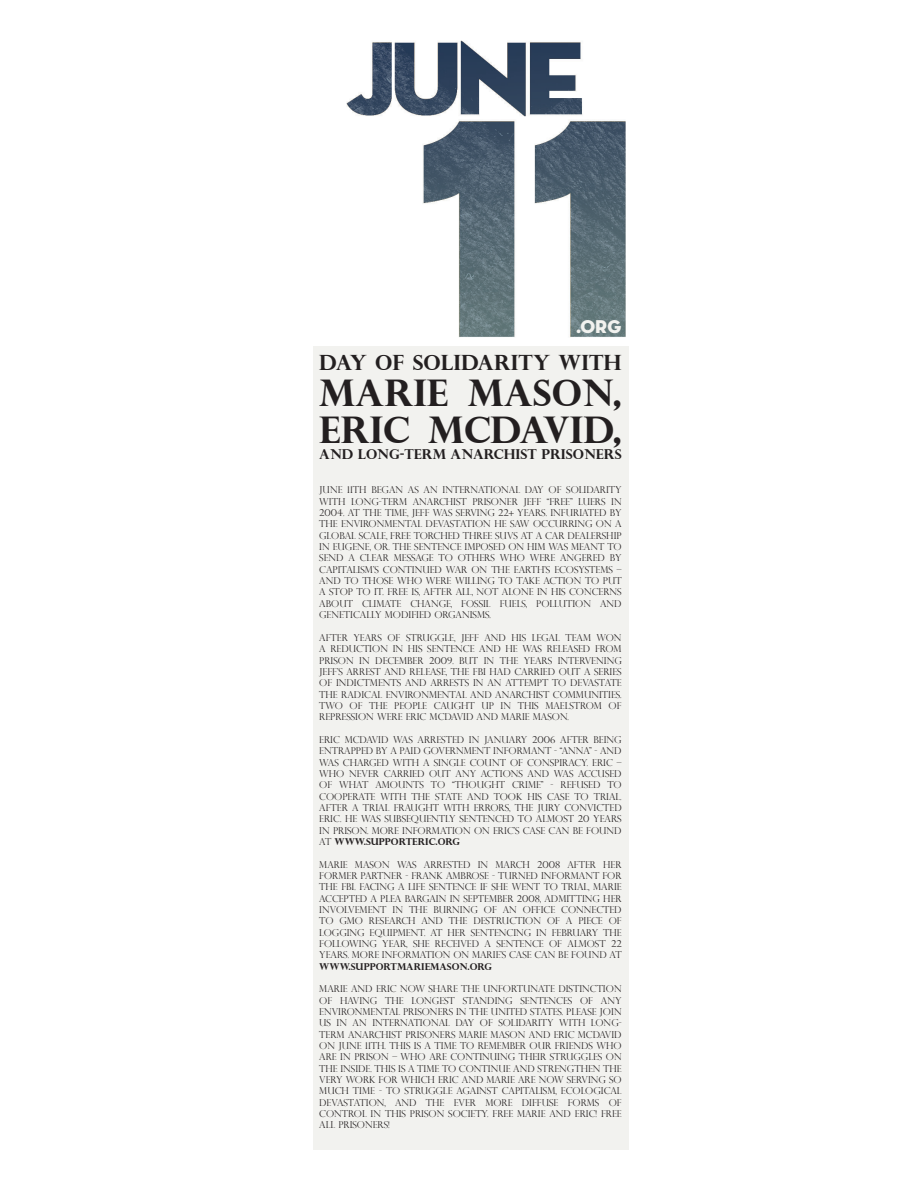
<style>
.page{position:relative;width:918px;height:1188px;background:#fff}
.page>*{position:absolute;margin:0;border:0;box-sizing:border-box;transform-origin:0 0}
.t1{font:700 36.75px "Perpetua Titling";color:#231f20}
.t2{font:700 21px "Perpetua Titling";color:#231f20}
.t3{font:18.9px "Neutra Disp Titling";color:#f2f2ef}
.t4{font:700 13.65px "Perpetua Titling";color:#231f20}
.t5{font:300 9.45px/11.4px "Perpetua Titling";color:#231f20;text-align:justify}
.t6{font:700 9.45px "Perpetua Titling";color:#231f20}
.s1{font-weight:700}
</style>
<div class="page">
<img style="left:346px;top:40px;width:280px;height:297px">
<div style="left:314px;top:346px;width:315px;height:804px;background:#f2f2ef"></div>
<p class="t3" style="left:576px;top:314px;width:47px">.org</p>
<p class="t2" style="left:319px;top:349px;width:304px">DAY OF SOLIDARITY WITH</p>
<p class="t1" style="left:319px;top:370px;width:304px">MARIE MASON,</p>
<p class="t1" style="left:319px;top:407px;width:304px">ERIC MCDAVID,</p>
<p class="t4" style="left:319px;top:446px;width:304px">AND LONG-TERM ANARCHIST PRISONERS</p>
<p class="t5" style="left:319px;top:484px;width:304px">JUNE 11TH BEGAN AS AN INTERNATIONAL DAY OF SOLIDARITY WITH LONG-TERM ANARCHIST PRISONER JEFF “FREE” LUERS IN 2004. AT THE TIME, JEFF WAS SERVING 22+ YEARS. INFURIATED BY THE ENVIRONMENTAL DEVASTATION HE SAW OCCURRING ON A GLOBAL SCALE, FREE TORCHED THREE SUVS AT A CAR DEALERSHIP IN EUGENE, OR. THE SENTENCE IMPOSED ON HIM WAS MEANT TO SEND A CLEAR MESSAGE TO OTHERS WHO WERE ANGERED BY CAPITALISM’S CONTINUED WAR ON THE EARTH’S ECOSYSTEMS – AND TO THOSE WHO WERE WILLING TO TAKE ACTION TO PUT A STOP TO IT. FREE IS, AFTER ALL, NOT ALONE IN HIS CONCERNS ABOUT CLIMATE CHANGE, FOSSIL FUELS, POLLUTION AND GENETICALLY MODIFIED ORGANISMS.</p>
<p class="t5" style="left:319px;top:632px;width:304px">AFTER YEARS OF STRUGGLE, JEFF AND HIS LEGAL TEAM WON A REDUCTION IN HIS SENTENCE AND HE WAS RELEASED FROM PRISON IN DECEMBER 2009. BUT IN THE YEARS INTERVENING JEFF’S ARREST AND RELEASE, THE FBI HAD CARRIED OUT A SERIES OF INDICTMENTS AND ARRESTS IN AN ATTEMPT TO DEVASTATE THE RADICAL ENVIRONMENTAL AND ANARCHIST COMMUNITIES.<br>TWO OF THE PEOPLE CAUGHT UP IN THIS MAELSTROM OF REPRESSION WERE ERIC MCDAVID AND MARIE MASON.</p>
<p class="t5" style="left:319px;top:734px;width:304px">ERIC MCDAVID WAS ARRESTED IN JANUARY 2006 AFTER BEING ENTRAPPED BY A PAID GOVERNMENT INFORMANT - “ANNA” - AND WAS CHARGED WITH A SINGLE COUNT OF CONSPIRACY. ERIC – WHO NEVER CARRIED OUT ANY ACTIONS AND WAS ACCUSED OF WHAT AMOUNTS TO “THOUGHT CRIME” - REFUSED TO COOPERATE WITH THE STATE AND TOOK HIS CASE TO TRIAL.<br>AFTER A TRIAL FRAUGHT WITH ERRORS, THE JURY CONVICTED ERIC. HE WAS SUBSEQUENTLY SENTENCED TO ALMOST 20 YEARS IN PRISON. MORE INFORMATION ON ERIC’S CASE CAN BE FOUND AT <span class="s1">WWW.SUPPORTERIC.ORG</span></p>
<p class="t5" style="left:319px;top:858px;width:304px">MARIE MASON WAS ARRESTED IN MARCH 2008 AFTER HER FORMER PARTNER - FRANK AMBROSE - TURNED INFORMANT FOR THE FBI. FACING A LIFE SENTENCE IF SHE WENT TO TRIAL, MARIE ACCEPTED A PLEA BARGAIN IN SEPTEMBER 2008, ADMITTING HER INVOLVEMENT IN THE BURNING OF AN OFFICE CONNECTED TO GMO RESEARCH AND THE DESTRUCTION OF A PIECE OF LOGGING EQUIPMENT. AT HER SENTENCING IN FEBRUARY THE FOLLOWING YEAR, SHE RECEIVED A SENTENCE OF ALMOST 22<br>YEARS. MORE INFORMATION ON MARIE’S CASE CAN BE FOUND AT</p>
<p class="t6" style="left:319px;top:960px;width:174px">WWW.SUPPORTMARIEMASON.ORG</p>
<p class="t5" style="left:319px;top:983px;width:304px">MARIE AND ERIC NOW SHARE THE UNFORTUNATE DISTINCTION OF HAVING THE LONGEST STANDING SENTENCES OF ANY ENVIRONMENTAL PRISONERS IN THE UNITED STATES. PLEASE JOIN US IN AN INTERNATIONAL DAY OF SOLIDARITY WITH LONG-TERM ANARCHIST PRISONERS MARIE MASON AND ERIC MCDAVID ON JUNE 11TH. THIS IS A TIME TO REMEMBER OUR FRIENDS WHO ARE IN PRISON – WHO ARE CONTINUING THEIR STRUGGLES ON THE INSIDE. THIS IS A TIME TO CONTINUE AND STRENGTHEN THE VERY WORK FOR WHICH ERIC AND MARIE ARE NOW SERVING SO MUCH TIME - TO STRUGGLE AGAINST CAPITALISM, ECOLOGICAL DEVASTATION, AND THE EVER MORE DIFFUSE FORMS OF CONTROL IN THIS PRISON SOCIETY. FREE MARIE AND ERIC! FREE ALL PRISONERS!</p>
</div>
